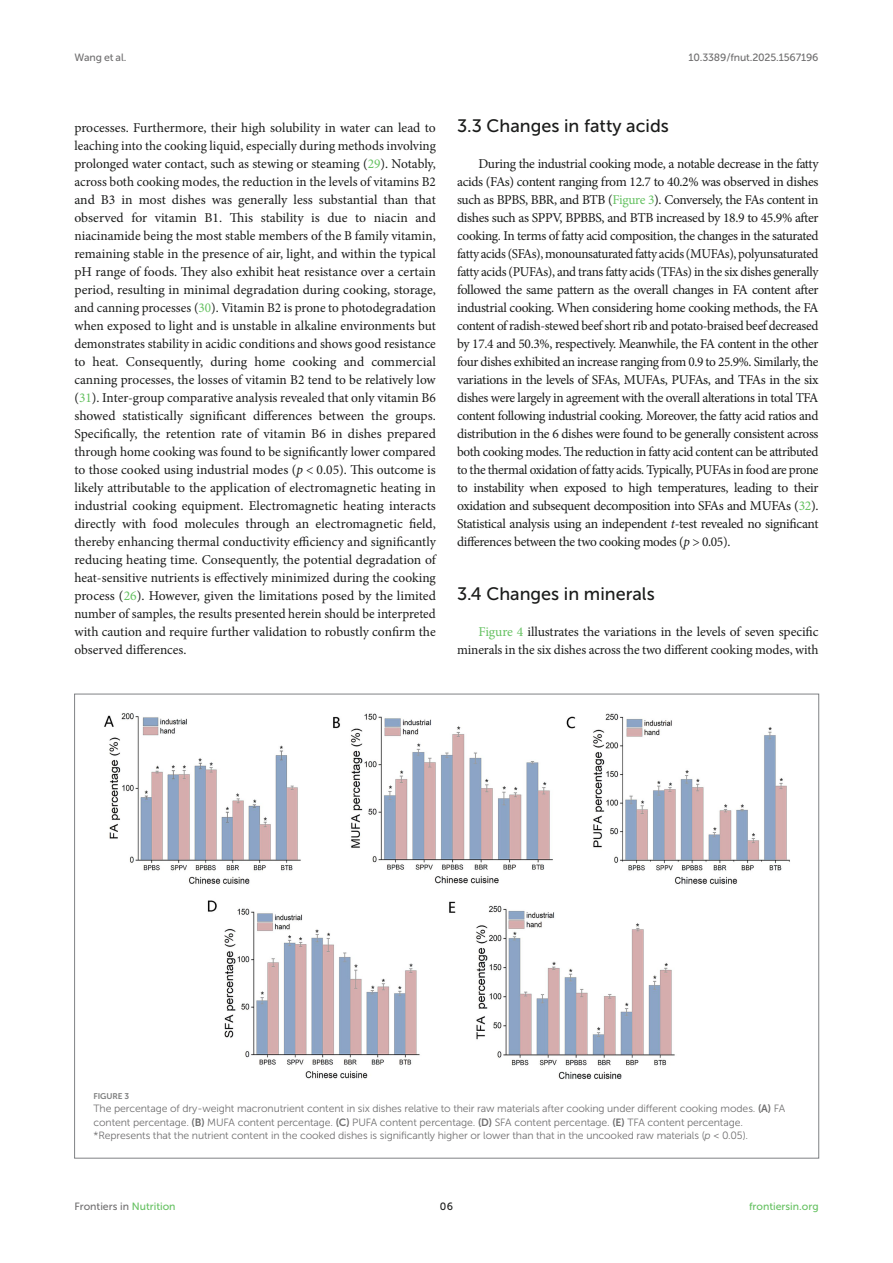
<style>
.page{position:relative;width:893px;height:1263px;background:#fff}
.page>*{position:absolute;margin:0;border:0;box-sizing:border-box;transform-origin:0 0}
.HEAD_2{font:18px "Museo Sans 500";color:#1b1c1b}
.TEXT{font:13.5px/18px "Minion Pro";letter-spacing:-.01em;color:#1b1c1b;text-align:justify}
.FIG_LEG{font:10.5px/13.5px "Museo Sans 300";letter-spacing:-.01em;color:#706f70}
.t1{font:10.5px "Museo Sans 500";letter-spacing:-.015em;color:#706f70}
.t2{font:10.5px "Museo Sans 500";color:#65c161}
.t3{font:10.5px "Museo Sans 500";color:#1b1c1b}
.FIG_HD{font:8.25px "Museo Sans 700";letter-spacing:-.01em;color:#7e7f7f}
.s1{color:#65c161}
.s2{font-style:italic}
.s3{font-family:"Museo Sans 700"}
</style>
<div class="page">
<img style="left:104px;top:713px;width:686px;height:367px">
<p class="t1" style="left:74px;top:51px;width:53px">Wang et al.</p>
<p class="t1" style="left:689px;top:51px;width:131px">10.3389/fnut.2025.1567196</p>
<p class="TEXT" style="left:74px;top:119px;width:363px">processes. Furthermore, their high solubility in water can lead to leaching into the cooking liquid, especially during methods involving prolonged water contact, such as stewing or steaming (<span class="s1">29</span>). Notably, across both cooking modes, the reduction in the levels of vitamins B2 and B3 in most dishes was generally less substantial than that observed for vitamin B1. This stability is due to niacin and niacinamide being the most stable members of the B family vitamin, remaining stable in the presence of air, light, and within the typical pH range of foods. They also exhibit heat resistance over a certain period, resulting in minimal degradation during cooking, storage, and canning processes (<span class="s1">30</span>). Vitamin B2 is prone to photodegradation when exposed to light and is unstable in alkaline environments but demonstrates stability in acidic conditions and shows good resistance to heat. Consequently, during home cooking and commercial canning processes, the losses of vitamin B2 tend to be relatively low (<span class="s1">31</span>). Inter-group comparative analysis revealed that only vitamin B6 showed statistically significant differences between the groups.<br>Specifically, the retention rate of vitamin B6 in dishes prepared through home cooking was found to be significantly lower compared to those cooked using industrial modes (<span class="s2">p</span> &lt; 0.05). This outcome is likely attributable to the application of electromagnetic heating in industrial cooking equipment. Electromagnetic heating interacts directly with food molecules through an electromagnetic field, thereby enhancing thermal conductivity efficiency and significantly reducing heating time. Consequently, the potential degradation of heat-sensitive nutrients is effectively minimized during the cooking process (<span class="s1">26</span>). However, given the limitations posed by the limited number of samples, the results presented herein should be interpreted with caution and require further validation to robustly confirm the observed differences.</p>
<p class="HEAD_2" style="left:457px;top:116px;width:213px">3.3 Changes in fatty acids</p>
<p class="TEXT" style="left:457px;top:155px;width:363px;text-indent:21px">During the industrial cooking mode, a notable decrease in the fatty acids (FAs) content ranging from 12.7 to 40.2% was observed in dishes such as BPBS, BBR, and BTB (<span class="s1">Figure 3</span>). Conversely, the FAs content in dishes such as SPPV, BPBBS, and BTB increased by 18.9 to 45.9% after cooking. In terms of fatty acid composition, the changes in the saturated fatty acids (SFAs), monounsaturated fatty acids (MUFAs), polyunsaturated fatty acids (PUFAs), and trans fatty acids (TFAs) in the six dishes generally followed the same pattern as the overall changes in FA content after industrial cooking. When considering home cooking methods, the FA content of radish-stewed beef short rib and potato-braised beef decreased by 17.4 and 50.3%, respectively. Meanwhile, the FA content in the other four dishes exhibited an increase ranging from 0.9 to 25.9%. Similarly, the variations in the levels of SFAs, MUFAs, PUFAs, and TFAs in the six dishes were largely in agreement with the overall alterations in total TFA content following industrial cooking. Moreover, the fatty acid ratios and distribution in the 6 dishes were found to be generally consistent across both cooking modes. The reduction in fatty acid content can be attributed to the thermal oxidation of fatty acids. Typically, PUFAs in food are prone to instability when exposed to high temperatures, leading to their oxidation and subsequent decomposition into SFAs and MUFAs (<span class="s1">32</span>).<br>Statistical analysis using an independent <span class="s2">t</span>-test revealed no significant differences between the two cooking modes (<span class="s2">p</span> &gt; 0.05).</p>
<p class="HEAD_2" style="left:457px;top:584px;width:199px">3.4 Changes in minerals</p>
<p class="TEXT" style="left:457px;top:623px;width:363px;text-align:right"><span class="s1">Figure 4</span> illustrates the variations in the levels of seven specific minerals in the six dishes across the two different cooking modes, with</p>
<p class="FIG_HD" style="left:94px;top:1091px;width:37px">FIGURE 3</p>
<p class="FIG_LEG" style="left:94px;top:1102px;width:693px">The percentage of dry-weight macronutrient content in six dishes relative to their raw materials after cooking under different cooking modes. <span class="s3">(A)</span> FA content percentage. <span class="s3">(B)</span> MUFA content percentage. <span class="s3">(C)</span> PUFA content percentage. <span class="s3">(D)</span> SFA content percentage. <span class="s3">(E)</span> TFA content percentage. *Represents that the nutrient content in the cooked dishes is significantly higher or lower than that in the uncooked raw materials (<span class="s2">p</span> &lt; 0.05).</p>
<p class="t1" style="left:74px;top:1200px;width:103px">Frontiers in <span class="s1">Nutrition</span></p>
<p class="t3" style="left:440px;top:1200px;width:15px">06</p>
<p class="t2" style="left:749px;top:1200px;width:71px">frontiersin.org</p>
</div>
